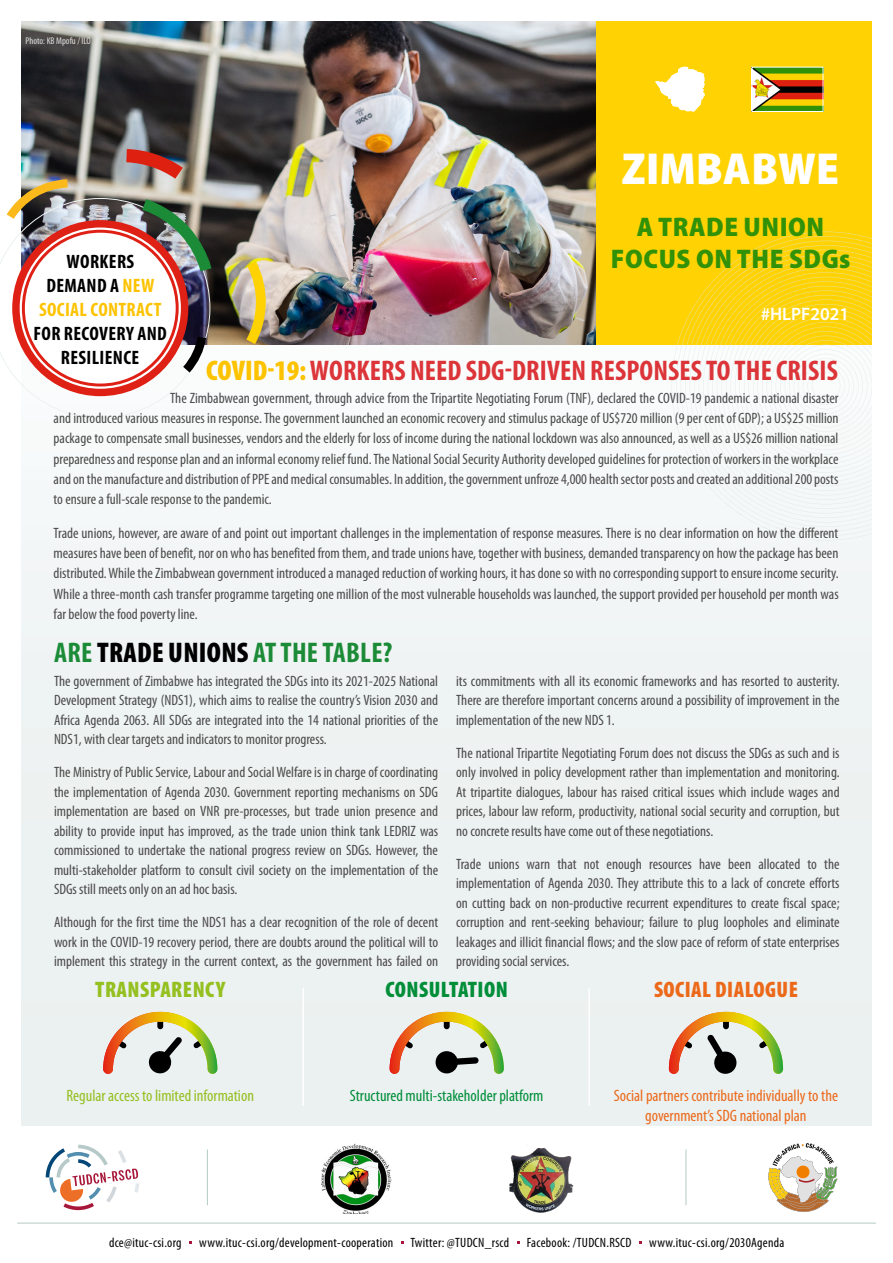
<style>
.page{position:relative;width:893px;height:1263px;background:#fff}
.page>*{position:absolute;margin:0;border:0;box-sizing:border-box;transform-origin:0 0}
.t1{font:900 semi-condensed 45px "Myriad Pro";letter-spacing:.01em;color:#fff}
.t2{font:700 condensed 28.5px "Myriad Pro";letter-spacing:.005em;color:#dc3539}
.t3{font:700 condensed 28.5px "Myriad Pro";letter-spacing:.01em;color:#1c8b37}
.t4{font:900 semi-condensed 27px/31.5px "Myriad Pro";letter-spacing:.02em;color:#319208;text-align:center}
.t5{font:900 condensed 22.5px "Myriad Pro";letter-spacing:.02em;color:#ec691a}
.t6{font:900 condensed 22.5px "Myriad Pro";letter-spacing:.02em;color:#94c020}
.t7{font:900 condensed 22.5px "Myriad Pro";letter-spacing:.02em;color:#008e39}
.t8{font:700 condensed 19.5px/24px "Myriad Pro";letter-spacing:.015em;color:#fdc300;text-align:center}
.t9{font:700 condensed 19.5px/24px "Myriad Pro";letter-spacing:.015em;color:#000;text-align:center}
.t10{font:600 18px "Myriad Pro";color:#fff}
.t11{font:condensed 16.5px/19.5px "Myriad Pro";color:#ec691a;text-align:center}
.t12{font:condensed 16.5px "Myriad Pro";color:#008e39}
.t13{font:condensed 16.5px "Myriad Pro";color:#94c020}
.t14{font:condensed 15px/19.5px "Myriad Pro";color:#4a4a49;text-align:justify}
.t15{font:condensed 13.5px "Myriad Pro";letter-spacing:.02em;color:#000}
.t16{font:condensed 9.75px "Myriad Pro";color:#e0e0df}
.s1{color:#000}
.s2{font-weight:900;color:#fdc300}
.s3{font-weight:900;color:#000}
</style>
<div class="page">
<div style="left:21px;top:23px;width:851px;height:1102px;background:#eef3f2"></div>
<hr style="left:17px;top:1223px;width:859px;height:1px;background:#b5cac7">
<div style="left:589px;top:21px;width:283px;height:324px;background:#ffd303"></div>
<svg style="left:672px;top:232px;width:200px;height:189px"></svg>
<svg style="left:46px;top:1145px;width:93px;height:65px"></svg>
<hr style="left:686px;top:1149px;width:1px;height:56px;background:#b5cac7">
<hr style="left:207px;top:1149px;width:1px;height:56px;background:#b5cac7">
<img style="left:22px;top:21px;width:573px;height:324px">
<img style="left:754px;top:69px;width:67px;height:41px">
<div style="left:752px;top:67px;width:71px;height:45px;border:1px solid #fff"></div>
<svg style="left:655px;top:67px;width:50px;height:45px"></svg>
<hr style="left:302px;top:988px;width:2px;height:118px;background:#fff">
<hr style="left:588px;top:988px;width:2px;height:118px;background:#fff">
<svg style="left:0;top:198px;width:210px;height:220px"></svg>
<svg style="left:246px;top:261px;width:20px;height:83px;background:#ddc158"></svg>
<svg style="left:7px;top:179px;width:61px;height:40px"></svg>
<svg style="left:126px;top:149px;width:57px;height:30px;background:#a45652"></svg>
<img style="left:142px;top:199px;width:69px;height:72px">
<svg style="left:183px;top:337px;width:23px;height:36px"></svg>
<svg style="left:768px;top:1143px;width:70px;height:69px"></svg>
<svg style="left:103px;top:1012px;width:114px;height:62px"></svg>
<svg style="left:390px;top:1012px;width:114px;height:62px"></svg>
<img style="left:321px;top:1143px;width:70px;height:70px">
<img style="left:509px;top:1148px;width:65px;height:65px">
<svg style="left:669px;top:1012px;width:114px;height:62px"></svg>
<p class="t16" style="left:26px;top:35px;width:67px">Photo: KB Mpofu / ILO</p>
<h3 class="t8" style="left:39px;top:249px;width:124px"><span class="s1">WORKERS<br>DEMAND A</span> NEW<br>SOCIAL CONTRACT</h3>
<h3 class="t9" style="left:34px;top:321px;width:135px">FOR RECOVERY AND<br>RESILIENCE</h3>
<h1 class="t1" style="left:622px;top:143px;width:219px">ZIMBABWE</h1>
<h3 class="t4" style="left:611px;top:212px;width:241px">A TRADE UNION<br>FOCUS ON THE SDGs</h3>
<p class="t10" style="left:761px;top:303px;width:90px">#HLPF2021</p>
<h2 class="t2" style="left:206px;top:352px;width:633px"><span class="s2">COVID-19:</span>WORKERS NEED SDG-DRIVEN RESPONSES TO THE CRISIS</h2>
<p class="t14" style="left:54px;top:388px;width:787px;line-height:20.2px;text-indent:117px">The Zimbabwean government, through advice from the Tripartite Negotiating Forum (TNF), declared the COVID-19 pandemic a national disaster and introduced various measures in response. The government launched an economic recovery and stimulus package of US$720 million (9 per cent of GDP); a US$25 million package to compensate small businesses, vendors and the elderly for loss of income during the national lockdown was also announced, as well as a US$26 million national preparedness and response plan and an informal economy relief fund. The National Social Security Authority developed guidelines for protection of workers in the workplace and on the manufacture and distribution of PPE and medical consumables. In addition, the government unfroze 4,000 health sector posts and created an additional 200 posts to ensure a full-scale response to the pandemic.</p>
<p class="t14" style="left:54px;top:523px;width:787px;line-height:20.2px">Trade unions, however, are aware of and point out important challenges in the implementation of response measures. There is no clear information on how the different measures have been of benefit, nor on who has benefited from them, and trade unions have, together with business, demanded transparency on how the package has been distributed. While the Zimbabwean government introduced a managed reduction of working hours, it has done so with no corresponding support to ensure income security.<br>While a three-month cash transfer programme targeting one million of the most vulnerable households was launched, the support provided per household per month was far below the food poverty line.</p>
<h2 class="t3" style="left:54px;top:634px;width:339px">ARE <span class="s3">TRADE UNIONS</span> AT THE TABLE?</h2>
<p class="t14" style="left:54px;top:671px;width:386px">The government of Zimbabwe has integrated the SDGs into its 2021-2025 National Development Strategy (NDS1), which aims to realise the country’s Vision 2030 and Africa Agenda 2063. All SDGs are integrated into the 14 national priorities of the NDS1, with clear targets and indicators to monitor progress.</p>
<p class="t14" style="left:54px;top:762px;width:386px">The Ministry of Public Service, Labour and Social Welfare is in charge of coordinating the implementation of Agenda 2030. Government reporting mechanisms on SDG implementation are based on VNR pre-processes, but trade union presence and ability to provide input has improved, as the trade union think tank LEDRIZ was commissioned to undertake the national progress review on SDGs. However, the multi-stakeholder platform to consult civil society on the implementation of the SDGs still meets only on an ad hoc basis.</p>
<p class="t14" style="left:54px;top:912px;width:386px">Although for the first time the NDS1 has a clear recognition of the role of decent work in the COVID-19 recovery period, there are doubts around the political will to implement this strategy in the current context, as the government has failed on</p>
<p class="t14" style="left:456px;top:671px;width:385px">its commitments with all its economic frameworks and has resorted to austerity.<br>There are therefore important concerns around a possibility of improvement in the implementation of the new NDS 1.</p>
<p class="t14" style="left:456px;top:743px;width:385px">The national Tripartite Negotiating Forum does not discuss the SDGs as such and is only involved in policy development rather than implementation and monitoring.<br>At tripartite dialogues, labour has raised critical issues which include wages and prices, labour law reform, productivity, national social security and corruption, but no concrete results have come out of these negotiations.</p>
<p class="t14" style="left:456px;top:854px;width:385px">Trade unions warn that not enough resources have been allocated to the implementation of Agenda 2030. They attribute this to a lack of concrete efforts on cutting back on non-productive recurrent expenditures to create fiscal space; corruption and rent-seeking behaviour; failure to plug loopholes and eliminate leakages and illicit financial flows; and the slow pace of reform of state enterprises providing social services.</p>
<h3 class="t6" style="left:95px;top:975px;width:131px">TRANSPARENCY</h3>
<h3 class="t7" style="left:386px;top:975px;width:124px">CONSULTATION</h3>
<h3 class="t5" style="left:654px;top:975px;width:145px">SOCIAL DIALOGUE</h3>
<p class="t13" style="left:67px;top:1086px;width:189px">Regular access to limited information</p>
<p class="t12" style="left:350px;top:1086px;width:195px">Structured multi-stakeholder platform</p>
<p class="t11" style="left:614px;top:1086px;width:226px">Social partners contribute individually to the government’s SDG national plan</p>
<p class="t15" style="left:109px;top:1234px;width:74px">dce@ituc-csi.org</p>
<p class="t15" style="left:199px;top:1234px;width:196px">www.ituc-csi.org/development-cooperation</p>
<p class="t15" style="left:411px;top:1234px;width:100px">Twitter: @TUDCN_rscd</p>
<p class="t15" style="left:527px;top:1234px;width:106px">Facebook: /TUDCN.RSCD</p>
<p class="t15" style="left:649px;top:1234px;width:137px">www.ituc-csi.org/2030Agenda</p>
</div>
